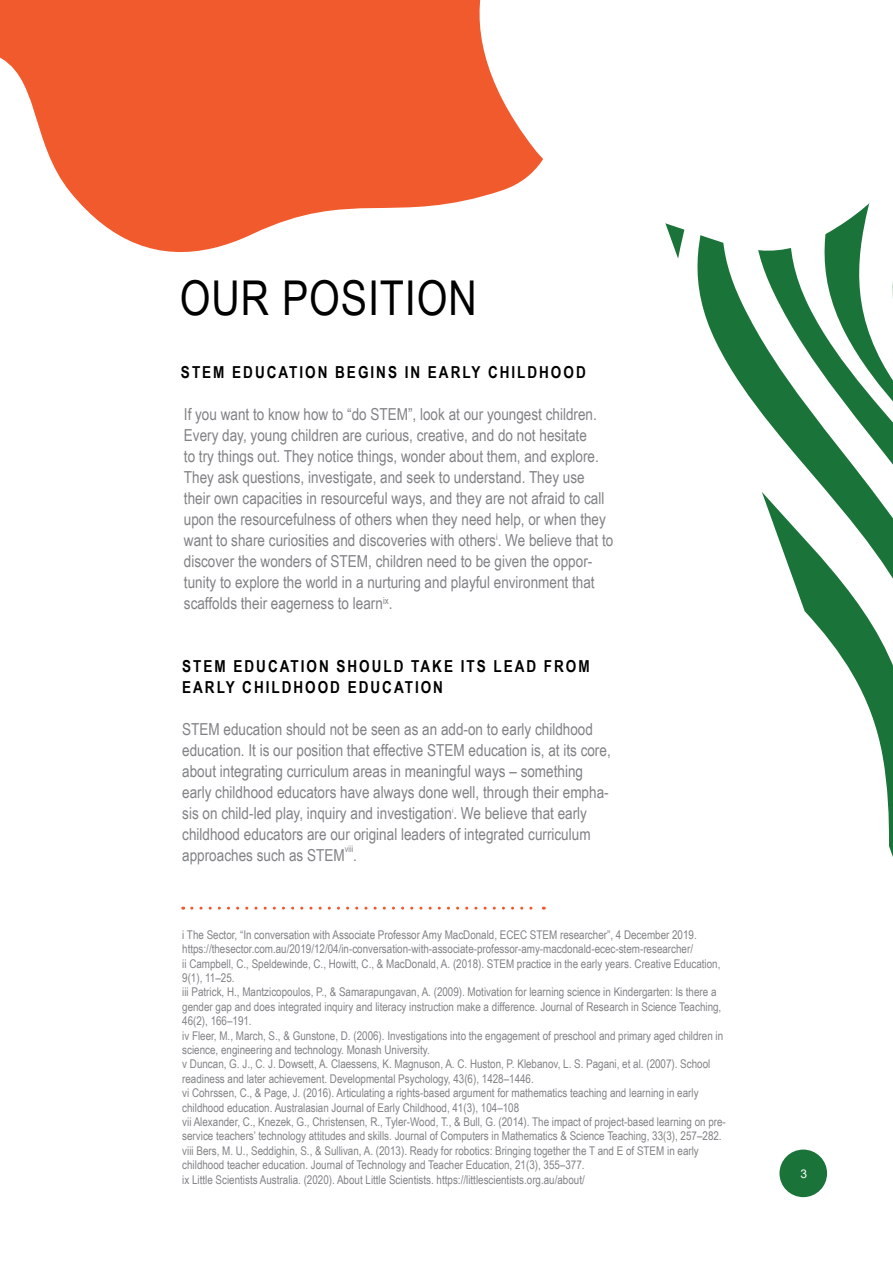
<style>
.page{position:relative;width:893px;height:1263px;background:#fff}
.page>*{position:absolute;margin:0;border:0;box-sizing:border-box;transform-origin:0 0}
.t1{font:48px "Arial Narrow";letter-spacing:.02em;color:#000}
.t2{font:16.5px/21px "Arial Narrow";color:#808285}
.t3{font:700 16.5px/21px "Arial Narrow";letter-spacing:.12em;color:#000}
.t4{font:12px/14.4px "Arial Narrow";color:#808285}
.t5{font:12px "Arial";color:#fff}
.t6{font:9px "Arial Narrow";color:#808285}
</style>
<div class="page">
<svg style="left:521px;top:264px;width:372px;height:646px"></svg>
<svg style="left:0;top:0;width:430px;height:252px;fill:#f15a2c"></svg>
<svg style="left:430px;top:0;width:440px;height:264px"></svg>
<div style="left:779px;top:1149px;width:48px;height:48px;background:#1a7339;border-radius:50%"></div>
<svg style="left:192px;top:907px;width:352px;height:3px"></svg>
<h1 class="t1" style="left:180px;top:263px;width:299px">OUR POSITION</h1>
<h2 class="t3" style="left:181px;top:361px;width:406px">STEM EDUCATION BEGINS IN EARLY CHILDHOOD</h2>
<p class="t2" style="left:184px;top:403px;width:431px">If you want to know how to “do STEM”, look at our youngest children.<br>Every day, young children are curious, creative, and do not hesitate<br>to try things out. They notice things, wonder about them, and explore.<br>They ask questions, investigate, and seek to understand. They use their own capacities in resourceful ways, and they are not afraid to call upon the resourcefulness of others when they need help, or when they want to share curiosities and discoveries with others<sup>i</sup>. We believe that to discover the wonders of STEM, children need to be given the oppor&shy;tunity to explore the world in a nurturing and playful environment that scaffolds their eagerness to learn<sup>ix</sup>.</p>
<h2 class="t3" style="left:182px;top:655px;width:409px">STEM EDUCATION SHOULD TAKE ITS LEAD FROM<br>EARLY CHILDHOOD EDUCATION</h2>
<p class="t2" style="left:182px;top:718px;width:430px">STEM education should not be seen as an add-on to early childhood education. It is our position that effective STEM education is, at its core, about integrating curriculum areas in meaningful ways – something early childhood educators have always done well, through their empha&shy;sis on child-led play, inquiry and investigation<sup>i</sup>. We believe that early childhood educators are our original leaders of integrated curriculum approaches such as STEM</p>
<p class="t6" style="left:345px;top:842px;width:10px">viii</p>
<h2 class="t2" style="left:353px;top:844px;width:5px">.</h2>
<p class="t4" style="left:182px;top:927px;width:545px">i The Sector, “In conversation with Associate Professor Amy MacDonald, ECEC STEM researcher”, 4 December 2019. https://thesector.com.au/2019/12/04/in-conversation-with-associate-professor-amy-macdonald-ecec-stem-researcher/<br>ii Campbell, C., Speldewinde, C., Howitt, C., &amp; MacDonald, A. (2018). STEM practice in the early years. Creative Education, 9(1), 11–25.<br>iii Patrick, H., Mantzicopoulos, P., &amp; Samarapungavan, A. (2009). Motivation for learning science in Kindergarten: Is there a gender gap and does integrated inquiry and literacy instruction make a difference. Journal of Research in Science Teaching, 46(2), 166–191.<br>iv Fleer, M., March, S., &amp; Gunstone, D. (2006). Investigations into the engagement of preschool and primary aged children in science, engineering and technology. Monash University.<br>v Duncan, G. J., C. J. Dowsett, A. Claessens, K. Magnuson, A. C. Huston, P. Klebanov, L. S. Pagani, et al. (2007). School readiness and later achievement. Developmental Psychology, 43(6), 1428–1446.<br>vi Cohrssen, C., &amp; Page, J. (2016). Articulating a rights-based argument for mathematics teaching and learning in early childhood education. Australasian Journal of Early Childhood, 41(3), 104–108<br>vii Alexander, C., Knezek, G., Christensen, R., Tyler-Wood, T., &amp; Bull, G. (2014). The impact of project-based learning on pre&shy;service teachers’ technology attitudes and skills. Journal of Computers in Mathematics &amp; Science Teaching, 33(3), 257–282. viii Bers, M. U., Seddighin, S., &amp; Sullivan, A. (2013). Ready for robotics: Bringing together the T and E of STEM in early childhood teacher education. Journal of Technology and Teacher Education, 21(3), 355–377.<br>ix Little Scientists Australia. (2020). About Little Scientists. https://littlescientists.org.au/about/</p>
<p class="t5" style="left:800px;top:1165px;width:8px">3</p>
</div>
